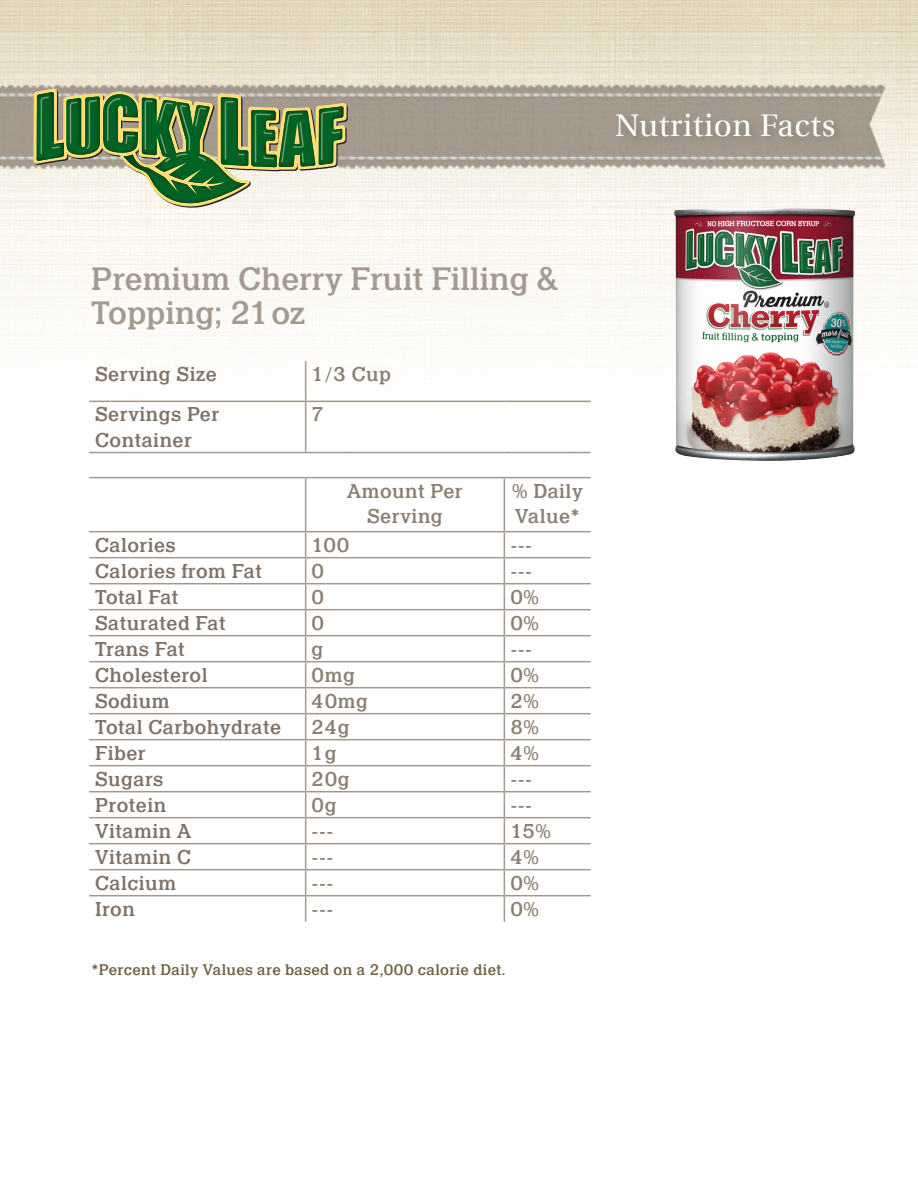
<style>
.page{position:relative;width:918px;height:1188px;background:#fff}
.page>*{position:absolute;margin:0;border:0;box-sizing:border-box;transform-origin:0 0}
.t1{font:33.9px/33.6px "Quint Mdm";color:#a59a8f}
.t2{font:31.2px "Utopia";letter-spacing:.02em;color:#fff}
.t3{font:21px "Quint Mdm";letter-spacing:.02em;color:#7f7268}
.t4{font:21px "Quint Mdm";letter-spacing:.02em;color:#8b7f72}
.t5{font:16.05px "Quint Mdm";letter-spacing:.02em;color:#736140}
</style>
<div class="page">
<img style="left:0;top:0;width:918px;height:454px">
<img style="left:0;top:77px;width:889px;height:100px">
<div style="left:614px;top:111px;width:232px;height:38px;background:#9f958a"></div>
<svg style="left:33px;top:89px;width:315px;height:119px"></svg>
<hr style="left:305px;top:361px;width:1px;height:40px;background:#a3988d">
<hr style="left:89px;top:401px;width:217px;height:1px;background:#a3988d">
<hr style="left:306px;top:401px;width:198px;height:1px;background:#a3988d">
<hr style="left:305px;top:402px;width:1px;height:50px;background:#a3988d">
<hr style="left:504px;top:401px;width:87px;height:1px;background:#a3988d">
<hr style="left:89px;top:452px;width:217px;height:1px;background:#a3988d">
<hr style="left:306px;top:452px;width:198px;height:1px;background:#a3988d">
<hr style="left:504px;top:452px;width:87px;height:1px;background:#a3988d">
<hr style="left:89px;top:477px;width:217px;height:1px;background:#a3988d">
<hr style="left:306px;top:477px;width:198px;height:1px;background:#a3988d">
<hr style="left:305px;top:478px;width:1px;height:53px;background:#a3988d">
<hr style="left:504px;top:477px;width:87px;height:1px;background:#a3988d">
<hr style="left:504px;top:478px;width:1px;height:53px;background:#a3988d">
<hr style="left:89px;top:531px;width:217px;height:1px;background:#a3988d">
<hr style="left:306px;top:531px;width:198px;height:1px;background:#a3988d">
<hr style="left:504px;top:531px;width:87px;height:1px;background:#a3988d">
<hr style="left:89px;top:557px;width:217px;height:1px;background:#a3988d">
<hr style="left:306px;top:557px;width:198px;height:1px;background:#a3988d">
<hr style="left:504px;top:557px;width:87px;height:1px;background:#a3988d">
<hr style="left:89px;top:583px;width:217px;height:1px;background:#a3988d">
<hr style="left:306px;top:583px;width:198px;height:1px;background:#a3988d">
<hr style="left:504px;top:583px;width:87px;height:1px;background:#a3988d">
<hr style="left:89px;top:609px;width:217px;height:1px;background:#a3988d">
<hr style="left:306px;top:609px;width:198px;height:1px;background:#a3988d">
<hr style="left:504px;top:609px;width:87px;height:1px;background:#a3988d">
<hr style="left:89px;top:635px;width:217px;height:1px;background:#a3988d">
<hr style="left:306px;top:635px;width:198px;height:1px;background:#a3988d">
<hr style="left:504px;top:635px;width:87px;height:1px;background:#a3988d">
<hr style="left:89px;top:661px;width:217px;height:1px;background:#a3988d">
<hr style="left:306px;top:661px;width:198px;height:1px;background:#a3988d">
<hr style="left:504px;top:661px;width:87px;height:1px;background:#a3988d">
<hr style="left:89px;top:687px;width:217px;height:1px;background:#a3988d">
<hr style="left:306px;top:687px;width:198px;height:1px;background:#a3988d">
<hr style="left:504px;top:687px;width:87px;height:1px;background:#a3988d">
<hr style="left:89px;top:713px;width:217px;height:1px;background:#a3988d">
<hr style="left:306px;top:713px;width:198px;height:1px;background:#a3988d">
<hr style="left:504px;top:713px;width:87px;height:1px;background:#a3988d">
<hr style="left:89px;top:739px;width:217px;height:1px;background:#a3988d">
<hr style="left:306px;top:739px;width:198px;height:1px;background:#a3988d">
<hr style="left:504px;top:739px;width:87px;height:1px;background:#a3988d">
<hr style="left:89px;top:765px;width:217px;height:1px;background:#a3988d">
<hr style="left:306px;top:765px;width:198px;height:1px;background:#a3988d">
<hr style="left:504px;top:765px;width:87px;height:1px;background:#a3988d">
<hr style="left:89px;top:791px;width:217px;height:1px;background:#a3988d">
<hr style="left:306px;top:791px;width:198px;height:1px;background:#a3988d">
<hr style="left:504px;top:791px;width:87px;height:1px;background:#a3988d">
<hr style="left:89px;top:817px;width:217px;height:1px;background:#a3988d">
<hr style="left:306px;top:817px;width:198px;height:1px;background:#a3988d">
<hr style="left:504px;top:817px;width:87px;height:1px;background:#a3988d">
<hr style="left:89px;top:843px;width:217px;height:1px;background:#a3988d">
<hr style="left:306px;top:843px;width:198px;height:1px;background:#a3988d">
<hr style="left:504px;top:843px;width:87px;height:1px;background:#a3988d">
<hr style="left:89px;top:869px;width:217px;height:1px;background:#a3988d">
<hr style="left:306px;top:869px;width:198px;height:1px;background:#a3988d">
<hr style="left:504px;top:869px;width:87px;height:1px;background:#a3988d">
<hr style="left:89px;top:895px;width:217px;height:1px;background:#a3988d">
<hr style="left:306px;top:895px;width:198px;height:1px;background:#a3988d">
<svg style="left:305px;top:532px;width:1px;height:390px"></svg>
<hr style="left:504px;top:895px;width:87px;height:1px;background:#a3988d">
<svg style="left:504px;top:532px;width:1px;height:390px"></svg>
<img style="left:669px;top:203px;width:191px;height:258px">
<h2 class="t2" style="left:615px;top:108px;width:222px">Nutrition Facts</h2>
<p class="t1" style="left:91px;top:265px;width:468px">Premium Cherry Fruit Filling &amp;<br>Topping; 21 oz</p>
<p class="t3" style="left:95px;top:360px;width:123px">Serving Size</p>
<p class="t4" style="left:312px;top:360px;width:81px">1/3 Cup</p>
<p class="t3" style="left:95px;top:400px;width:125px">Servings Per</p>
<p class="t3" style="left:95px;top:426px;width:98px">Container</p>
<p class="t4" style="left:312px;top:400px;width:14px">7</p>
<p class="t4" style="left:347px;top:477px;width:117px">Amount Per</p>
<p class="t4" style="left:367px;top:502px;width:77px">Serving</p>
<p class="t4" style="left:512px;top:477px;width:72px">% Daily</p>
<p class="t4" style="left:515px;top:502px;width:66px">Value*</p>
<p class="t3" style="left:95px;top:531px;width:82px">Calories</p>
<p class="t4" style="left:312px;top:531px;width:39px">100</p>
<p class="t4" style="left:510px;top:531px;width:23px">---</p>
<p class="t3" style="left:95px;top:557px;width:168px">Calories from Fat</p>
<p class="t4" style="left:312px;top:557px;width:14px">0</p>
<p class="t4" style="left:510px;top:557px;width:23px">---</p>
<p class="t3" style="left:95px;top:583px;width:85px">Total Fat</p>
<p class="t4" style="left:312px;top:583px;width:14px">0</p>
<p class="t4" style="left:510px;top:583px;width:30px">0%</p>
<p class="t3" style="left:95px;top:609px;width:132px">Saturated Fat</p>
<p class="t4" style="left:312px;top:609px;width:14px">0</p>
<p class="t4" style="left:510px;top:609px;width:30px">0%</p>
<p class="t3" style="left:95px;top:635px;width:91px">Trans Fat</p>
<p class="t4" style="left:312px;top:635px;width:13px">g</p>
<p class="t4" style="left:510px;top:635px;width:23px">---</p>
<p class="t3" style="left:95px;top:661px;width:114px">Cholesterol</p>
<p class="t4" style="left:312px;top:661px;width:45px">0mg</p>
<p class="t4" style="left:510px;top:661px;width:30px">0%</p>
<p class="t3" style="left:95px;top:687px;width:76px">Sodium</p>
<p class="t4" style="left:312px;top:687px;width:58px">40mg</p>
<p class="t4" style="left:510px;top:687px;width:30px">2%</p>
<p class="t3" style="left:95px;top:713px;width:188px">Total Carbohydrate</p>
<p class="t4" style="left:312px;top:713px;width:39px">24g</p>
<p class="t4" style="left:510px;top:713px;width:30px">8%</p>
<p class="t3" style="left:95px;top:739px;width:52px">Fiber</p>
<p class="t4" style="left:312px;top:739px;width:26px">1g</p>
<p class="t4" style="left:510px;top:739px;width:30px">4%</p>
<p class="t3" style="left:95px;top:765px;width:70px">Sugars</p>
<p class="t4" style="left:312px;top:765px;width:40px">20g</p>
<p class="t4" style="left:510px;top:765px;width:23px">---</p>
<p class="t3" style="left:95px;top:791px;width:73px">Protein</p>
<p class="t4" style="left:312px;top:791px;width:26px">0g</p>
<p class="t4" style="left:510px;top:791px;width:23px">---</p>
<p class="t3" style="left:95px;top:817px;width:98px">Vitamin A</p>
<p class="t4" style="left:312px;top:817px;width:23px">---</p>
<p class="t4" style="left:510px;top:817px;width:42px">15%</p>
<p class="t3" style="left:95px;top:843px;width:97px">Vitamin C</p>
<p class="t4" style="left:312px;top:843px;width:23px">---</p>
<p class="t4" style="left:510px;top:843px;width:30px">4%</p>
<p class="t3" style="left:95px;top:869px;width:83px">Calcium</p>
<p class="t4" style="left:312px;top:869px;width:23px">---</p>
<p class="t4" style="left:510px;top:869px;width:30px">0%</p>
<p class="t3" style="left:95px;top:895px;width:41px">Iron</p>
<p class="t4" style="left:312px;top:895px;width:23px">---</p>
<p class="t4" style="left:510px;top:895px;width:30px">0%</p>
<p class="t5" style="left:92px;top:959px;width:416px">*Percent Daily Values are based on a 2,000 calorie diet.</p>
</div>
